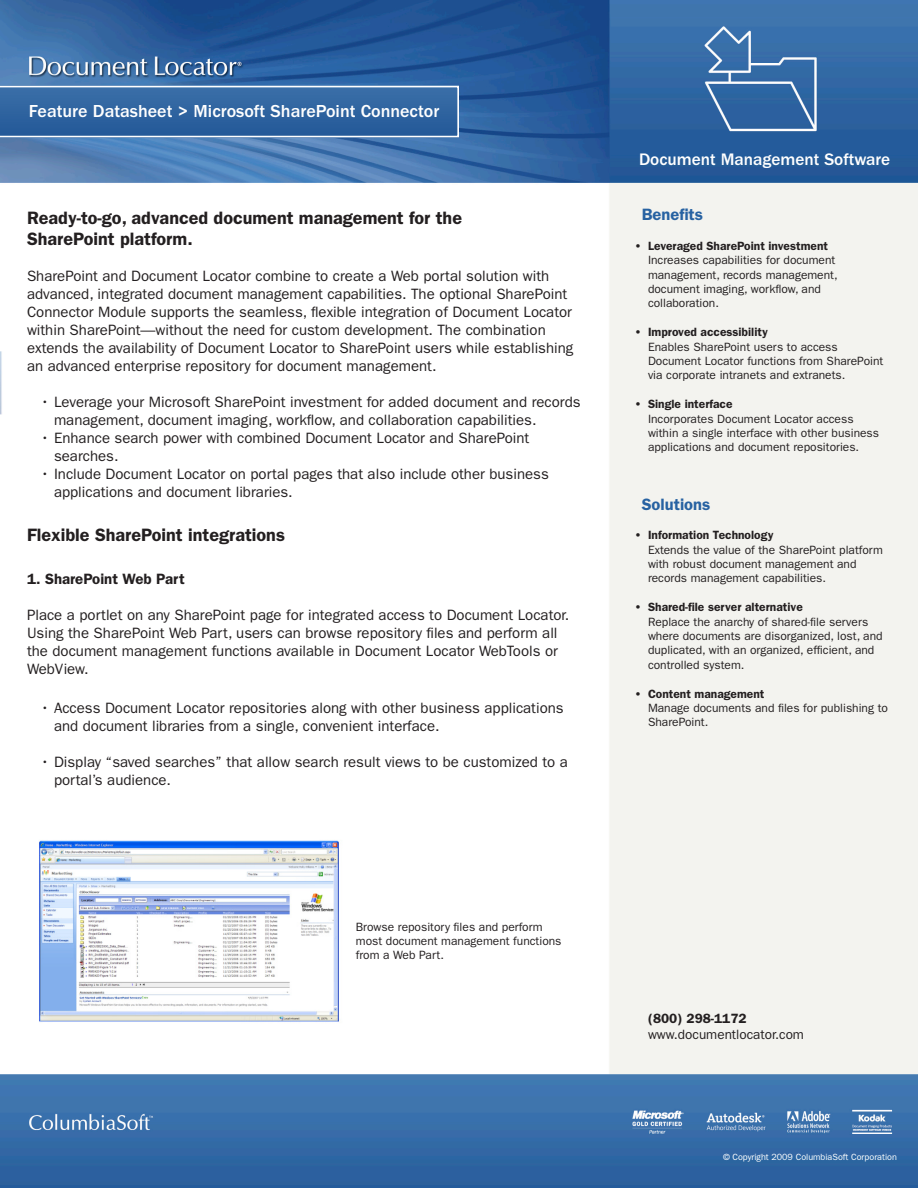
<style>
.page{position:relative;width:918px;height:1188px;background:#fff}
.page>*{position:absolute;margin:0;border:0;box-sizing:border-box;transform-origin:0 0}
.t1{font:600 18px "ITC Franklin Gothic Std";color:#231f20}
.Headline{font:500 18px "ITC Franklin Gothic Std";color:#fff}
.Headline-2{font:500 17.25px "ITC Franklin Gothic Std";color:#fff}
.t2{font:600 16.5px "ITC Franklin Gothic Std";color:#2762a2}
.Paragraph{font:15px/18px "ITC Franklin Gothic Std";color:#231f20}
.Paragraph_Bullet{font:15px/18px "ITC Franklin Gothic Std";color:#231f20}
.t3{font:600 15px "ITC Franklin Gothic Std";color:#231f20}
.Paragraph-2{font:13.5px "ITC Franklin Gothic Std";color:#231f20}
.Paragraph-3{font:600 13.5px "ITC Franklin Gothic Std";color:#231f20}
.Right_Panel{font:12px/14.4px "ITC Franklin Gothic Std";color:#231f20}
.Paragraph-4{font:12px/14.4px "ITC Franklin Gothic Std";color:#231f20}
.copyright{font:9px "ITC Franklin Gothic Std";color:#fff}
.s1{font-weight:600}
</style>
<div class="page">
<img style="left:0;top:0;width:918px;height:1188px">
<img style="left:0;top:85px;width:459px;height:53px">
<svg style="left:0;top:86px;width:459px;height:51px;background:#3a6ca5"></svg>
<img style="left:35px;top:835px;width:312px;height:194px">
<p class="Headline" style="left:29px;top:101px;width:412px">Feature Datasheet &gt; Microsoft SharePoint Connector</p>
<p class="t1" style="left:27px;top:207px;width:437px">Ready-to-go, advanced document management for the</p>
<p class="t1" style="left:27px;top:229px;width:167px">SharePoint platform.</p>
<p class="Paragraph" style="left:27px;top:267px;width:548px">SharePoint and Document Locator combine to create a Web portal solution with advanced, integrated document management capabilities. The optional SharePoint Connector Module supports the seamless, flexible integration of Document Locator within SharePoint—without the need for custom development. The combination extends the availability of Document Locator to SharePoint users while establishing an advanced enterprise repository for document management.</p>
<p class="Paragraph_Bullet" style="left:54px;top:393px;width:528px;text-indent:-14px">• Leverage your Microsoft SharePoint investment for added document and records management, document imaging, workflow, and collaboration capabilities.</p>
<p class="Paragraph_Bullet" style="left:54px;top:429px;width:477px;text-indent:-14px">• Enhance search power with combined Document Locator and SharePoint searches.</p>
<p class="Paragraph_Bullet" style="left:54px;top:465px;width:496px;text-indent:-14px">• Include Document Locator on portal pages that also include other business applications and document libraries.</p>
<p class="t1" style="left:27px;top:524px;width:260px">Flexible SharePoint integrations</p>
<p class="t3" style="left:27px;top:570px;width:159px">1. SharePoint Web Part</p>
<p class="Paragraph" style="left:27px;top:606px;width:544px">Place a portlet on any SharePoint page for integrated access to Document Locator.<br>Using the SharePoint Web Part, users can browse repository files and perform all the document management functions available in Document Locator WebTools or WebView.</p>
<p class="Paragraph_Bullet" style="left:54px;top:699px;width:511px;text-indent:-14px">• Access Document Locator repositories along with other business applications and document libraries from a single, convenient interface.</p>
<p class="Paragraph_Bullet" style="left:54px;top:753px;width:515px;text-indent:-14px">• Display “saved searches” that allow search result views to be customized to a portal’s audience.</p>
<p class="Paragraph-4" style="left:356px;top:919px;width:207px">Browse repository files and perform most document management functions from a Web Part.</p>
<p class="Headline-2" style="left:639px;top:149px;width:253px">Document Management Software</p>
<p class="t2" style="left:642px;top:204px;width:63px">Benefits</p>
<p class="Right_Panel" style="left:648px;top:239px;width:191px;text-indent:-14px"><span class="s1">• Leveraged SharePoint investment<br></span>Increases capabilities for document management, records management, document imaging, workflow, and collaboration.</p>
<p class="Right_Panel" style="left:648px;top:325px;width:237px;text-indent:-14px"><span class="s1">• Improved accessibility<br></span>Enables SharePoint users to access Document Locator functions from SharePoint via corporate intranets and extranets.</p>
<p class="Right_Panel" style="left:648px;top:397px;width:233px;text-indent:-14px"><span class="s1">• Single interface<br></span>Incorporates Document Locator access within a single interface with other business applications and document repositories.</p>
<p class="t2" style="left:642px;top:495px;width:70px">Solutions</p>
<p class="Right_Panel" style="left:648px;top:528px;width:236px;text-indent:-14px"><span class="s1">• Information Technology<br></span>Extends the value of the SharePoint platform with robust document management and records management capabilities.</p>
<p class="Right_Panel" style="left:648px;top:600px;width:236px;text-indent:-14px"><span class="s1">• Shared-file server alternative<br></span>Replace the anarchy of shared-file servers where documents are disorganized, lost, and duplicated, with an organized, efficient, and controlled system.</p>
<p class="Right_Panel" style="left:648px;top:686px;width:242px;text-indent:-14px"><span class="s1">• Content management<br></span>Manage documents and files for publishing to<br>SharePoint.</p>
<p class="Paragraph-3" style="left:648px;top:1011px;width:100px">(800) 298-1172</p>
<p class="Paragraph-2" style="left:648px;top:1027px;width:158px">www.documentlocator.com</p>
<p class="copyright" style="left:723px;top:1152px;width:175px">© Copyright 2009 ColumbiaSoft Corporation</p>
</div>
